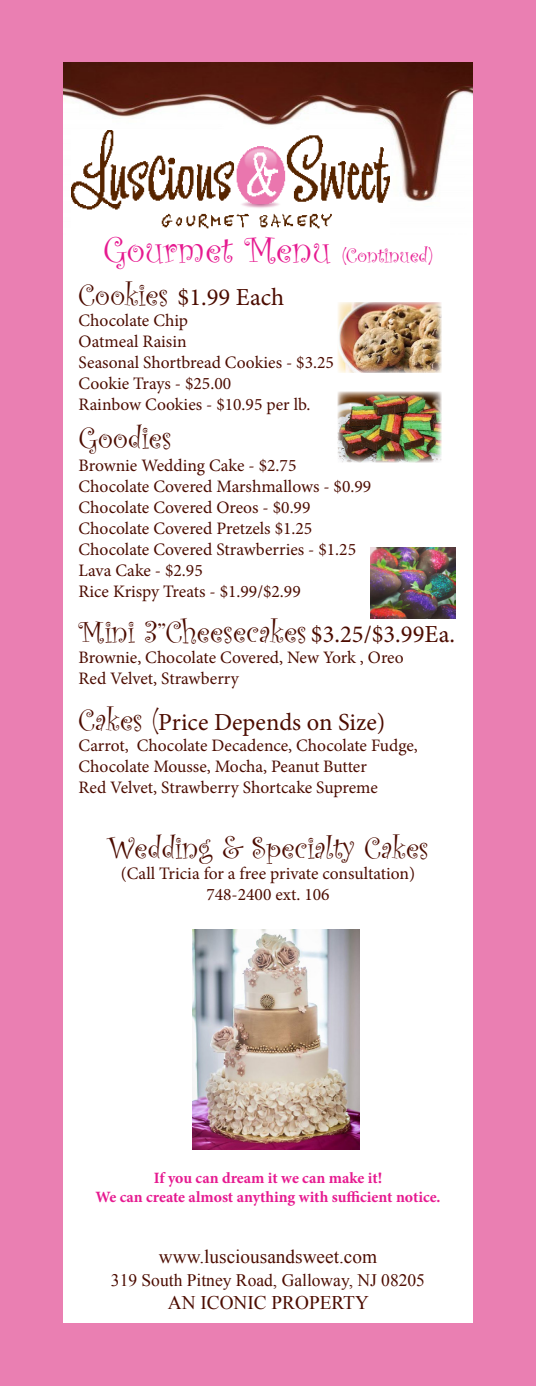
<style>
.page{position:relative;width:536px;height:1386px;background:#ea7fb2}
.page>*{position:absolute;margin:0;border:0;box-sizing:border-box;transform-origin:0 0}
.t1{font:38.5px "Curlz";color:#e61a90}
.t2{font:31.5px "Curlz";color:#4c0c00}
.t3{font:24.5px "Minion Pro";color:#4c0c00}
.t4{font:19.25px "Times New Roman";color:#4c0c00}
.t5{font:17.5px "Minion Pro";color:#4c0c00}
.t6{font:17.5px "Times New Roman";color:#4c0c00}
.t7{font:700 15.75px "Minion Pro";color:#e61a90}
.s1{font-size:21px}
.s2{font-family:"Curlz";font-size:31.5px}
.s3{font-family:"Minion Pro";font-size:24.5px}
</style>
<div class="page">
<div style="left:63px;top:63px;width:409px;height:1260px;background:#fff"></div>
<img style="left:63px;top:63px;width:409px;height:139px">
<img style="left:72px;top:130px;width:317px;height:99px">
<img style="left:192px;top:930px;width:167px;height:220px">
<img style="left:338px;top:302px;width:103px;height:71px">
<img style="left:338px;top:392px;width:103px;height:70px">
<img style="left:370px;top:548px;width:85px;height:70px">
<p class="t1" style="left:103px;top:222px;width:331px">Gourmet Menu <span class="s1">(Continued)</span></p>
<p class="t3" style="left:79px;top:281px;width:207px"><span class="s2">Cookies</span> $1.99 Each</p>
<p class="t5" style="left:79px;top:308px;width:111px">Chocolate Chip</p>
<p class="t5" style="left:79px;top:329px;width:109px">Oatmeal Raisin</p>
<p class="t5" style="left:79px;top:350px;width:257px">Seasonal Shortbread Cookies - $3.25</p>
<p class="t5" style="left:79px;top:371px;width:154px">Cookie Trays - $25.00</p>
<p class="t5" style="left:79px;top:392px;width:233px">Rainbow Cookies - $10.95 per lb.</p>
<p class="t2" style="left:79px;top:415px;width:94px">Goodies</p>
<p class="t5" style="left:79px;top:453px;width:219px">Brownie Wedding Cake - $2.75</p>
<p class="t5" style="left:79px;top:474px;width:294px">Chocolate Covered Marshmallows - $0.99</p>
<p class="t5" style="left:79px;top:495px;width:233px">Chocolate Covered Oreos - $0.99</p>
<p class="t5" style="left:79px;top:516px;width:235px">Chocolate Covered Pretzels $1.25</p>
<p class="t5" style="left:79px;top:537px;width:279px">Chocolate Covered Strawberries - $1.25</p>
<p class="t5" style="left:79px;top:558px;width:126px">Lava Cake - $2.95</p>
<p class="t5" style="left:79px;top:579px;width:223px">Rice Krispy Treats - $1.99/$2.99</p>
<p class="t2" style="left:79px;top:610px;width:378px">Mini 3”Cheesecakes <span class="s3">$3.25/$3.99Ea.</span></p>
<p class="t5" style="left:79px;top:646px;width:326px">Brownie, Chocolate Covered, New York , Oreo</p>
<p class="t5" style="left:79px;top:667px;width:162px">Red Velvet, Strawberry</p>
<p class="t3" style="left:79px;top:706px;width:308px"><span class="s2">Cakes (</span>Price Depends on Size)</p>
<p class="t5" style="left:79px;top:734px;width:341px">Carrot, Chocolate Decadence, Chocolate Fudge,</p>
<p class="t5" style="left:79px;top:755px;width:290px">Chocolate Mousse, Mocha, Peanut Butter</p>
<p class="t5" style="left:79px;top:776px;width:300px">Red Velvet, Strawberry Shortcake Supreme</p>
<p class="t2" style="left:107px;top:826px;width:322px">Wedding &amp; Specialty Cakes</p>
<p class="t5" style="left:121px;top:862px;width:296px">(Call Tricia for a free private consultation)</p>
<p class="t5" style="left:206px;top:883px;width:125px">748-2400 ext. 106</p>
<p class="t7" style="left:154px;top:1167px;width:230px">If you can dream it we can make it!</p>
<p class="t7" style="left:95px;top:1186px;width:346px">We can create almost anything with sufficient notice.</p>
<p class="t4" style="left:159px;top:1244px;width:219px">www.lusciousandsweet.com</p>
<p class="t6" style="left:111px;top:1269px;width:315px">319 South Pitney Road, Galloway, NJ 08205</p>
<p class="t4" style="left:168px;top:1290px;width:202px">AN ICONIC PROPERTY</p>
</div>
